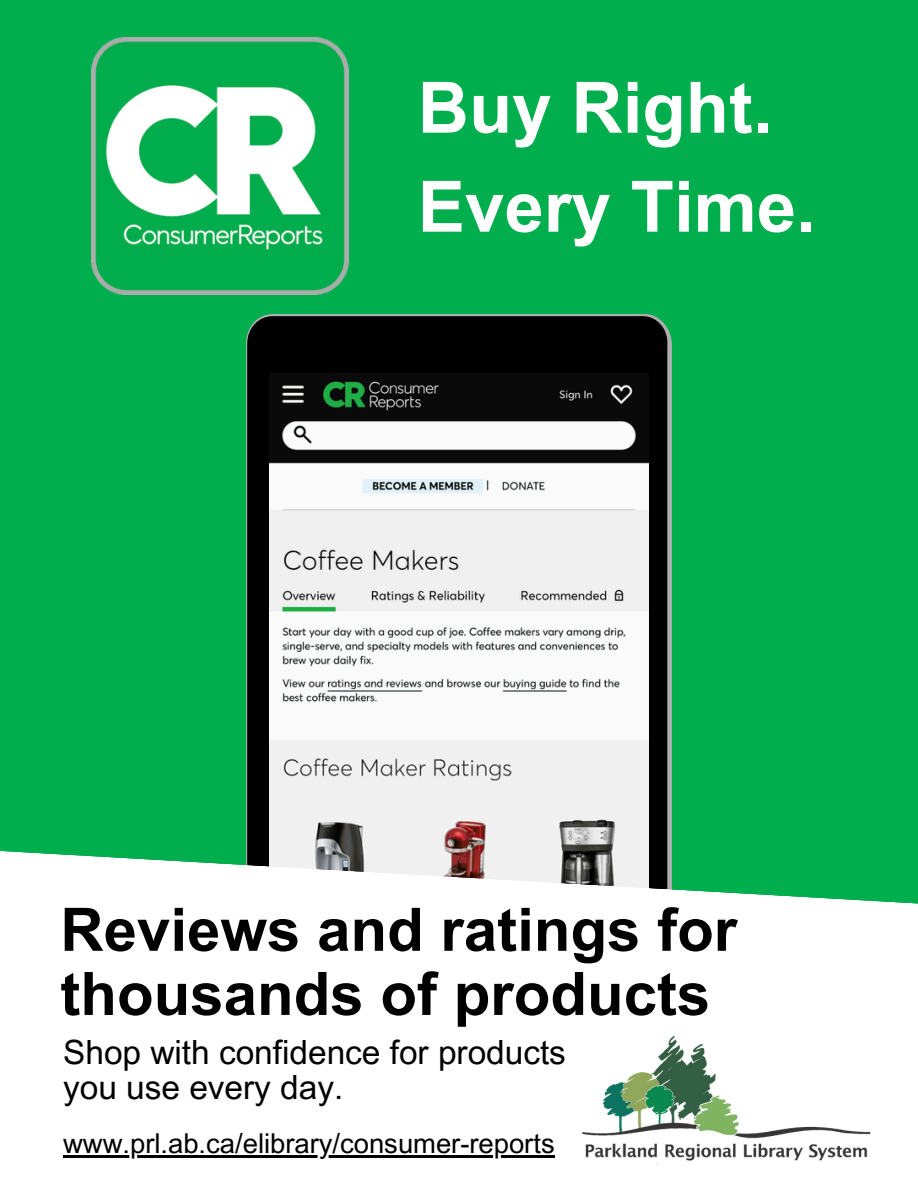
<style>
.page{position:relative;width:918px;height:1188px;background:#00ae4d}
.page>*{position:absolute;margin:0;border:0;box-sizing:border-box;transform-origin:0 0}
.t1{font:700 70.95px/99px "Arial MT Pro";color:#fff}
.t2{font:700 60px/64.2px "Arial MT Pro";color:#000}
.t3{font:33.45px/34.8px "Arial MT Pro";color:#000}
.t4{font:27.45px "Arial MT Pro";color:#000}
</style>
<div class="page">
<img style="left:92px;top:38px;width:256px;height:256px">
<div style="left:247px;top:316px;width:421px;height:533px;background:#000"></div>
<svg style="left:413px;top:346px;width:92px;height:7px"></svg>
<img style="left:269px;top:374px;width:379px;height:475px">
<svg style="left:0;top:849px;width:918px;height:339px;background:#eef6f1"></svg>
<img style="left:582px;top:1025px;width:291px;height:139px">
<hr style="left:63px;top:1155px;width:492px;height:3px;background:#000">
<h2 class="t1" style="left:418px;top:67px;width:400px">Buy Right.<br>Every Time.</h2>
<p class="t2" style="left:60px;top:905px;width:678px">Reviews and ratings for thousands of products</p>
<h3 class="t3" style="left:63px;top:1039px;width:504px">Shop with confidence for products you use every day.</h3>
<p class="t4" style="left:63px;top:1133px;width:493px">www.prl.ab.ca/elibrary/consumer-reports</p>
</div>
